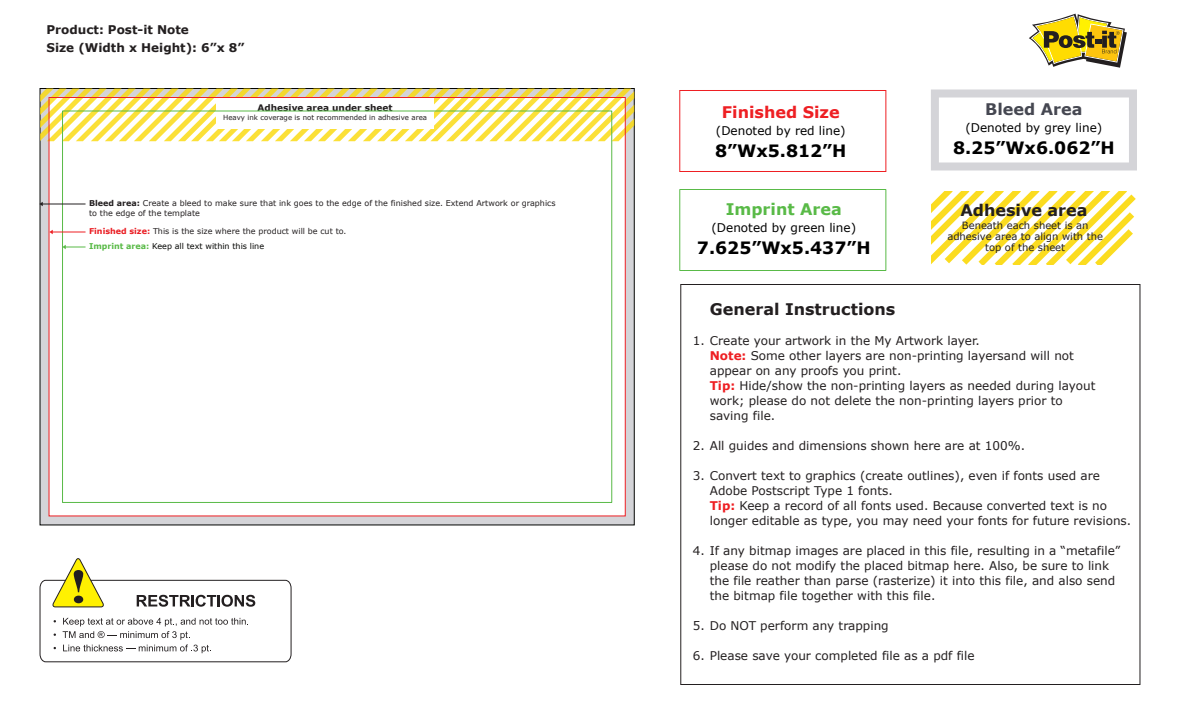
<style>
.page{position:relative;width:1179px;height:720px;background:#fff}
.page>*{position:absolute;margin:0;border:0;box-sizing:border-box;transform-origin:0 0}
.t1{font:700 17px "Verdana";color:#000}
.t2{font:700 16px "Verdana";color:#231f20}
.t3{font:700 16px "Verdana";color:#ee1f23}
.t4{font:700 16px "Verdana";color:#59ba47}
.t5{font:700 16px "Verdana";color:#454751}
.t6{font:12px/15px "Verdana";color:#231f20}
.t7{font:12px "Verdana";color:#000}
.t8{font:700 12px/18px "Verdana";color:#231f20}
.t9{font:10px/11px "Verdana";color:#231f20;text-align:center}
.t10{font:700 9px "Verdana";color:#231f20}
.t11{font:8px/9.6px "Verdana";color:#231f20}
.t12{font:8px "Verdana";color:#040503}
.t13{font:7px "Verdana";color:#231f20}
.s1{font-weight:700}
.s2{font-weight:700;color:#59ba47}
.s3{font-weight:700;color:#ea1d23}
.s4{font-weight:700;color:#ee1f23}
</style>
<div class="page">
<svg style="left:42px;top:141px;width:590px;height:382px"></svg>
<svg style="left:40px;top:88px;width:594px;height:53px"></svg>
<div style="left:216px;top:98px;width:217px;height:31px;background:#fff"></div>
<svg style="left:39px;top:558px;width:253px;height:105px"></svg>
<div style="left:679px;top:189px;width:207px;height:82px;border:1px solid #59ba47"></div>
<div style="left:679px;top:90px;width:207px;height:82px;border:1px solid #ee1f23"></div>
<svg style="left:931px;top:90px;width:205px;height:80px"></svg>
<svg style="left:931px;top:191px;width:204px;height:73px"></svg>
<svg style="left:1029px;top:14px;width:97px;height:54px"></svg>
<svg style="left:62px;top:245px;width:24px;height:4px"></svg>
<svg style="left:49px;top:230px;width:37px;height:4px"></svg>
<svg style="left:39px;top:202px;width:47px;height:4px"></svg>
<p class="t8" style="left:46px;top:20px;width:199px">Product: Post-it Note<br>Size (Width x Height): 6”x 8”</p>
<p class="t10" style="left:258px;top:101px;width:136px">Adhesive area under sheet</p>
<p class="t13" style="left:223px;top:113px;width:205px">Heavy ink coverage is not recommended in adhesive area</p>
<p class="t11" style="left:89px;top:198px;width:468px"><span class="s1">Bleed area:</span> Create a bleed to make sure that ink goes to the edge of the finished size. Extend Artwork or graphics to the edge of the template</p>
<p class="t12" style="left:89px;top:241px;width:177px"><span class="s2">Imprint area:</span> Keep all text within this line</p>
<p class="t11" style="left:89px;top:226px;width:259px"><span class="s3">Finished size:</span> This is the size where the product will be cut to.</p>
<h2 class="t3" style="left:722px;top:100px;width:119px">Finished Size</h2>
<p class="t7" style="left:716px;top:122px;width:131px">(Denoted by red line)</p>
<h1 class="t1" style="left:715px;top:138px;width:133px">8”Wx5.812”H</h1>
<h2 class="t4" style="left:725px;top:197px;width:118px">Imprint Area</h2>
<p class="t7" style="left:711px;top:219px;width:146px">(Denoted by green line)</p>
<h1 class="t1" style="left:697px;top:235px;width:175px">7.625”Wx5.437”H</h1>
<h2 class="t5" style="left:985px;top:97px;width:99px">Bleed Area</h2>
<p class="t7" style="left:965px;top:119px;width:138px">(Denoted by grey line)</p>
<h1 class="t1" style="left:953px;top:135px;width:163px">8.25”Wx6.062”H</h1>
<h2 class="t2" style="left:960px;top:198px;width:129px">Adhesive area</h2>
<p class="t9" style="left:947px;top:220px;width:157px">Beneath each sheet is an adhesive area to align with the top of the sheet</p>
<h2 class="t2" style="left:710px;top:298px;width:187px">General Instructions</h2>
<p class="t6" style="left:710px;top:333px;width:387px;text-indent:-17px">1. Create your artwork in the My Artwork layer.<br><span class="s4">Note:</span> Some other layers are non-printing layersand will not appear on any proofs you print.<br><span class="s4">Tip:</span> Hide/show the non-printing layers as needed during layout work; please do not delete the non-printing layers prior to saving file.</p>
<p class="t6" style="left:692px;top:438px;width:334px">2. All guides and dimensions shown here are at 100%.</p>
<p class="t6" style="left:710px;top:468px;width:423px;text-indent:-17px">3. Convert text to graphics (create outlines), even if fonts used are Adobe Postscript Type 1 fonts.<br><span class="s4">Tip:</span> Keep a record of all fonts used. Because converted text is no longer editable as type, you may need your fonts for future revisions.</p>
<p class="t6" style="left:710px;top:543px;width:412px;text-indent:-17px">4. If any bitmap images are placed in this file, resulting in a “metafile” please do not modify the placed bitmap here. Also, be sure to link the file reather than parse (rasterize) it into this file, and also send the bitmap file together with this file.</p>
<p class="t6" style="left:692px;top:618px;width:197px">5. Do NOT perform any trapping</p>
<p class="t6" style="left:692px;top:648px;width:283px">6. Please save your completed file as a pdf file</p>
</div>
